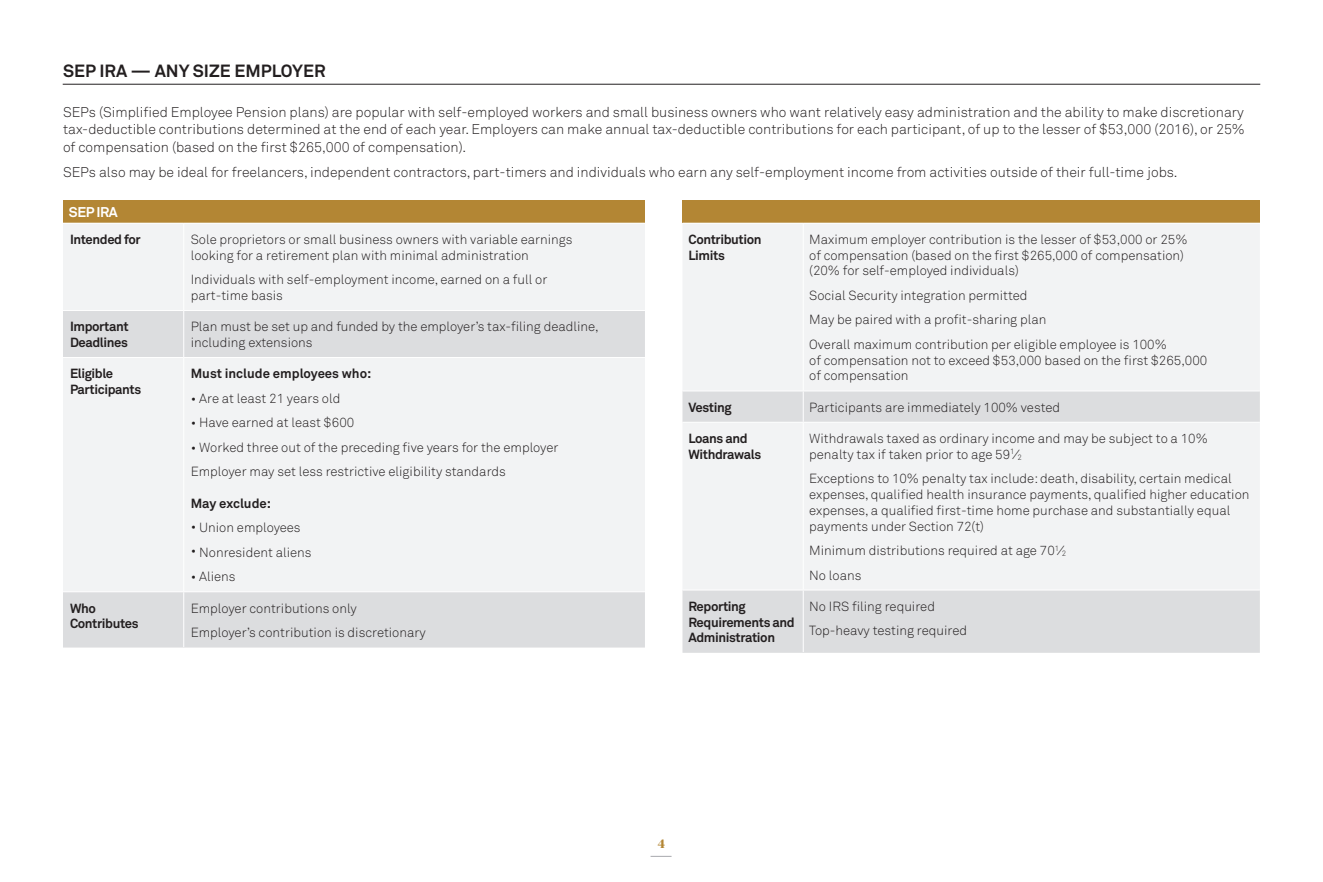
<style>
.page{position:relative;width:1323px;height:882px;background:#fff}
.page>*{position:absolute;margin:0;border:0;box-sizing:border-box;transform-origin:0 0}
.t1{font:700 17.5px "Akkurat Pro";color:#231f20}
.t2{font:14px/17.5px "Akkurat Light Pro";color:#231f20;text-align:justify}
.t3{font:700 14px "Akkurat Pro";letter-spacing:-.03em;color:#fff}
.t4{font:13.12px/15.8px "Akkurat Light Pro";color:#231f20}
.t5{font:700 13.12px/15.8px "Akkurat Pro";letter-spacing:-.03em;color:#231f20}
.t6{font:700 13.12px "Akkurat Pro";color:#231f20}
.Footer__Odd_Page{font:700 12.25px "Publico Banner";color:#b38634}
.s1{font-size:7.7px}
</style>
<div class="page">
<svg style="left:651px;top:856px;width:21px;height:1px"></svg>
<div style="left:63px;top:200px;width:582px;height:23px;background:#b38634"></div>
<div style="left:63px;top:224px;width:582px;height:86px;background:#f2f3f4"></div>
<svg style="left:63px;top:311px;width:582px;height:337px;fill:#f2f3f4"></svg>
<hr style="left:183px;top:224px;width:1px;height:86px;background:#fff">
<hr style="left:183px;top:311px;width:1px;height:46px;background:#fff">
<hr style="left:63px;top:357px;width:121px;height:1px;background:#fff">
<hr style="left:184px;top:357px;width:461px;height:1px;background:#fff">
<hr style="left:183px;top:358px;width:1px;height:233px;background:#fff">
<hr style="left:63px;top:591px;width:121px;height:1px;background:#fff">
<hr style="left:184px;top:591px;width:461px;height:1px;background:#fff">
<hr style="left:183px;top:592px;width:1px;height:55px;background:#fff">
<div style="left:682px;top:200px;width:578px;height:23px;background:#b38634"></div>
<div style="left:683px;top:224px;width:577px;height:166px;background:#f2f3f4"></div>
<svg style="left:682px;top:392px;width:578px;height:261px;fill:#f2f3f4"></svg>
<hr style="left:803px;top:224px;width:1px;height:167px;background:#fff">
<hr style="left:803px;top:391px;width:1px;height:31px;background:#fff">
<hr style="left:682px;top:422px;width:121px;height:1px;background:#fff">
<hr style="left:803px;top:422px;width:457px;height:1px;background:#fff">
<hr style="left:803px;top:423px;width:1px;height:167px;background:#fff">
<hr style="left:803px;top:590px;width:1px;height:62px;background:#fff">
<hr style="left:682px;top:590px;width:121px;height:1px;background:#fff">
<hr style="left:803px;top:590px;width:457px;height:1px;background:#fff">
<hr style="left:63px;top:84px;width:1197px;height:1px;background:#231f20">
<p class="t1" style="left:63px;top:60px;width:264px">SEP IRA — ANY SIZE EMPLOYER</p>
<p class="t2" style="left:63px;top:104px;width:1183px">SEPs (Simplified Employee Pension plans) are popular with self-employed workers and small business owners who want relatively easy administration and the ability to make discretionary tax-deductible contributions determined at the end of each year. Employers can make annual tax-deductible contributions for each participant, of up to the lesser of $53,000 (2016), or 25% of compensation (based on the first $265,000 of compensation).</p>
<p class="t2" style="left:63px;top:164px;width:1116px">SEPs also may be ideal for freelancers, independent contractors, part-timers and individuals who earn any self-employment income from activities outside of their full-time jobs.</p>
<p class="t3" style="left:69px;top:204px;width:50px">SEP IRA</p>
<p class="t5" style="left:70px;top:232px;width:72px">Intended for</p>
<p class="t4" style="left:191px;top:232px;width:383px">Sole proprietors or small business owners with variable earnings looking for a retirement plan with minimal administration</p>
<p class="t4" style="left:191px;top:272px;width:358px">Individuals with self-employment income, earned on a full or part-time basis</p>
<p class="t5" style="left:70px;top:319px;width:60px">Important<br>Deadlines</p>
<p class="t4" style="left:191px;top:319px;width:409px">Plan must be set up and funded by the employer’s tax-filing deadline, including extensions</p>
<p class="t5" style="left:70px;top:366px;width:73px">Eligible<br>Participants</p>
<p class="t6" style="left:191px;top:366px;width:182px">Must include employees who:</p>
<p class="t4" style="left:191px;top:391px;width:151px">• Are at least 21 years old</p>
<p class="t4" style="left:191px;top:415px;width:165px">• Have earned at least $600</p>
<p class="t4" style="left:191px;top:440px;width:369px">• Worked three out of the preceding five years for the employer</p>
<p class="t4" style="left:191px;top:464px;width:317px">Employer may set less restrictive eligibility standards</p>
<p class="t6" style="left:191px;top:495px;width:82px">May exclude:</p>
<p class="t4" style="left:191px;top:520px;width:111px">• Union employees</p>
<p class="t4" style="left:191px;top:545px;width:122px">• Nonresident aliens</p>
<p class="t4" style="left:191px;top:569px;width:46px">• Aliens</p>
<p class="t5" style="left:70px;top:600px;width:70px">Who<br>Contributes</p>
<p class="t4" style="left:191px;top:600px;width:168px">Employer contributions only</p>
<p class="t4" style="left:191px;top:625px;width:237px">Employer’s contribution is discretionary</p>
<p class="t5" style="left:688px;top:232px;width:75px">Contribution<br>Limits</p>
<p class="t4" style="left:809px;top:232px;width:380px">Maximum employer contribution is the lesser of $53,000 or 25% of compensation (based on the first $265,000 of compensation) (20% for self-employed individuals)</p>
<p class="t4" style="left:809px;top:288px;width:220px">Social Security integration permitted</p>
<p class="t4" style="left:809px;top:312px;width:239px">May be paired with a profit-sharing plan</p>
<p class="t4" style="left:809px;top:337px;width:400px">Overall maximum contribution per eligible employee is 100%<br>of compensation not to exceed $53,000 based on the first $265,000 of compensation</p>
<p class="t5" style="left:688px;top:399px;width:45px">Vesting</p>
<p class="t4" style="left:809px;top:400px;width:252px">Participants are immediately 100% vested</p>
<p class="t5" style="left:688px;top:431px;width:74px">Loans and<br>Withdrawals</p>
<p class="t4" style="left:809px;top:431px;width:400px">Withdrawals taxed as ordinary income and may be subject to a 10% penalty tax if taken prior to age 59<sup>1</sup>⁄<span class="s1">2</span></p>
<p class="t4" style="left:809px;top:471px;width:442px">Exceptions to 10% penalty tax include: death, disability, certain medical expenses, qualified health insurance payments, qualified higher education expenses, a qualified first-time home purchase and substantially equal payments under Section 72(t)</p>
<p class="t4" style="left:809px;top:543px;width:259px">Minimum distributions required at age 70<sup>1</sup>⁄<span class="s1">2</span></p>
<p class="t4" style="left:809px;top:567px;width:54px">No loans</p>
<p class="t5" style="left:688px;top:598px;width:108px">Reporting<br>Requirements and<br>Administration</p>
<p class="t4" style="left:809px;top:599px;width:127px">No IRS filing required</p>
<p class="t4" style="left:809px;top:623px;width:159px">Top-heavy testing required</p>
<p class="Footer__Odd_Page" style="left:658px;top:835px;width:9px">4</p>
</div>
